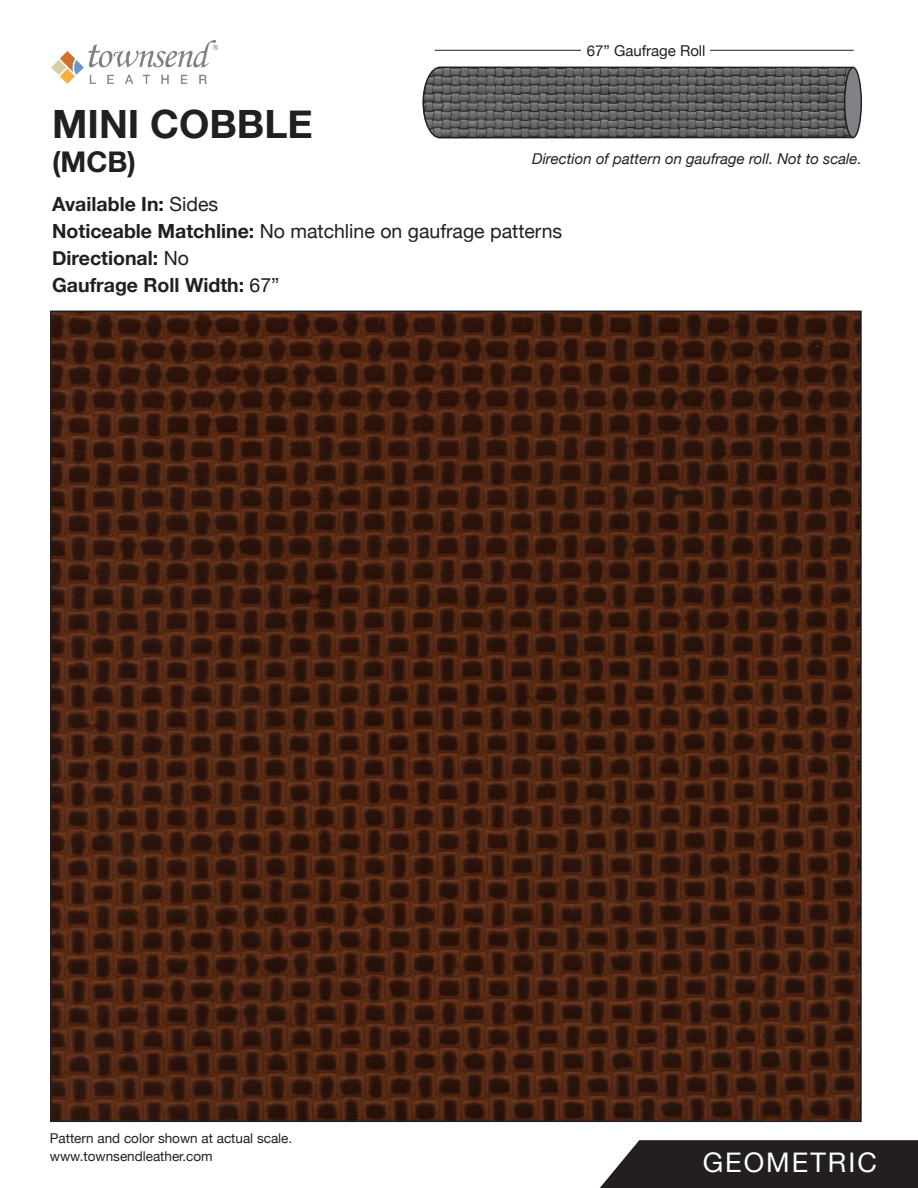
<style>
.page{position:relative;width:918px;height:1188px;background:#fff}
.page>*{position:absolute;margin:0;border:0;box-sizing:border-box;transform-origin:0 0}
.t1{font:700 39px "Helvetica Neue";color:#231f20}
.t2{font:700 28.5px "Helvetica Neue";color:#231f20}
.t3{font:27px "Helvetica Neue";letter-spacing:.075em;color:#fff}
.t4{font:700 19.5px/27px "Helvetica Neue";color:#231f20}
.t5{font:italic 15px "Helvetica Neue";color:#231f20}
.t6{font:15px "Helvetica Neue";color:#231f20}
.t7{font:13.5px/18px "Helvetica Neue";color:#231f20}
.s1{font-weight:400}
</style>
<div class="page">
<img style="left:51px;top:40px;width:166px;height:43px">
<img style="left:53px;top:314px;width:806px;height:805px">
<svg style="left:600px;top:1140px;width:318px;height:48px;background:#312e2f"></svg>
<hr style="left:435px;top:50px;width:419px;height:1px;background:#231f20">
<div style="left:581px;top:43px;width:129px;height:17px;background:#fff"></div>
<svg style="left:422px;top:66px;width:432px;height:73px;background:#5e5e5e"></svg>
<div style="left:845px;top:68px;width:16px;height:70px;background:#808285;border-radius:50%"></div>
<div style="left:844px;top:67px;width:18px;height:71px;border:1px solid #231f20;border-radius:50%"></div>
<h1 class="t1" style="left:52px;top:93px;width:262px">MINI COBBLE</h1>
<h2 class="t2" style="left:52px;top:140px;width:85px">(MCB)</h2>
<p class="t6" style="left:587px;top:40px;width:120px">67” Gaufrage Roll</p>
<p class="t5" style="left:532px;top:148px;width:331px">Direction of pattern on gaufrage roll. Not to scale.</p>
<p class="t4" style="left:52px;top:191px;width:512px">Available In: <span class="s1">Sides<br></span>Noticeable Matchline: <span class="s1">No matchline on gaufrage patterns<br></span>Directional: <span class="s1">No<br></span>Gaufrage Roll Width: <span class="s1">67”</span></p>
<p class="t7" style="left:50px;top:1130px;width:244px">Pattern and color shown at actual scale. www.townsendleather.com</p>
<h3 class="t3" style="left:703px;top:1143px;width:176px">GEOMETRIC</h3>
</div>
